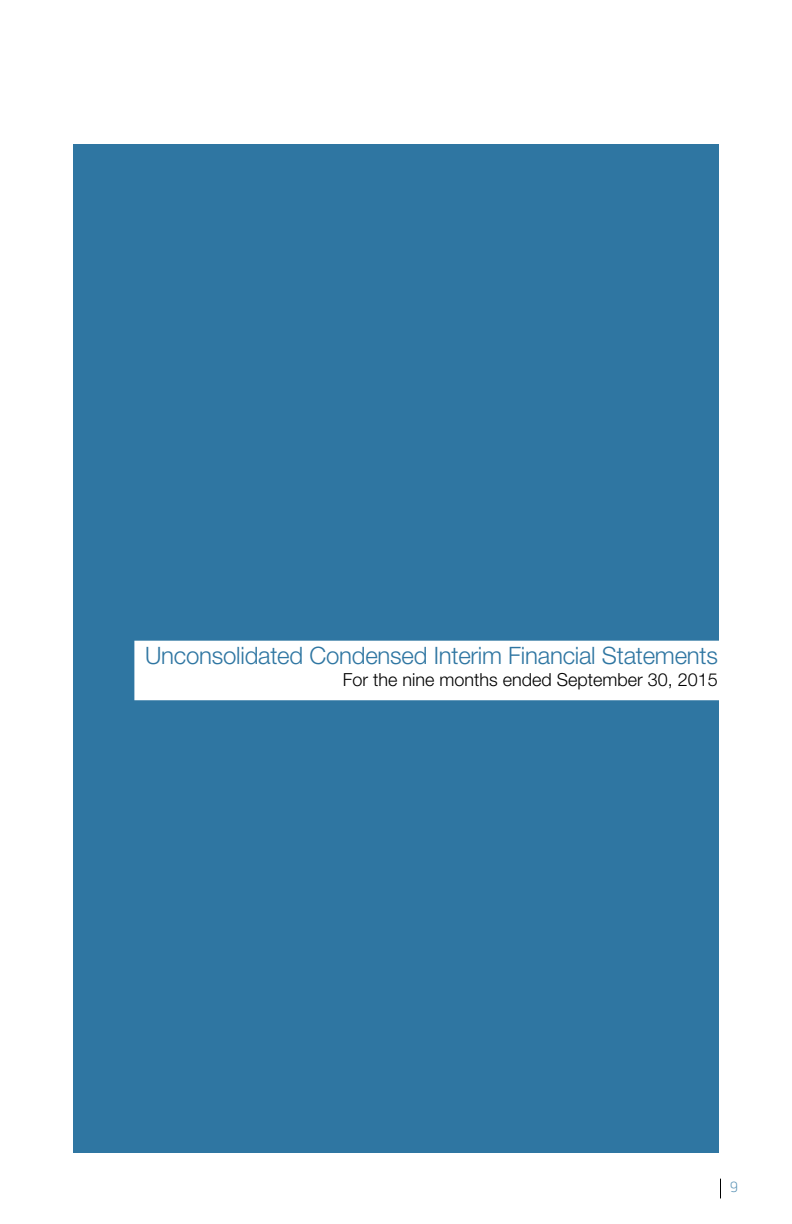
<style>
.page{position:relative;width:792px;height:1224px;background:#fff}
.page>*{position:absolute;margin:0;border:0;box-sizing:border-box;transform-origin:0 0}
.t1{font:300 24px "Helvetica Neue LT Std";letter-spacing:-.01em;color:#2f76a2}
.t2{font:300 18px "Helvetica Neue LT Std";color:#000}
.t3{font:300 14px "Telenor";color:#5891b4}
</style>
<div class="page">
<svg style="left:720px;top:1179px;width:1px;height:19px"></svg>
<div style="left:74px;top:144px;width:645px;height:1008px;background:#2f76a2"></div>
<div style="left:134px;top:641px;width:596px;height:59px;background:#fff"></div>
<p class="t1" style="left:145px;top:641px;width:574px">Unconsolidated Condensed Interim Financial Statements</p>
<p class="t2" style="left:343px;top:668px;width:377px">For the nine months ended September 30, 2015</p>
<p class="t3" style="left:730px;top:1179px;width:10px">9</p>
</div>
